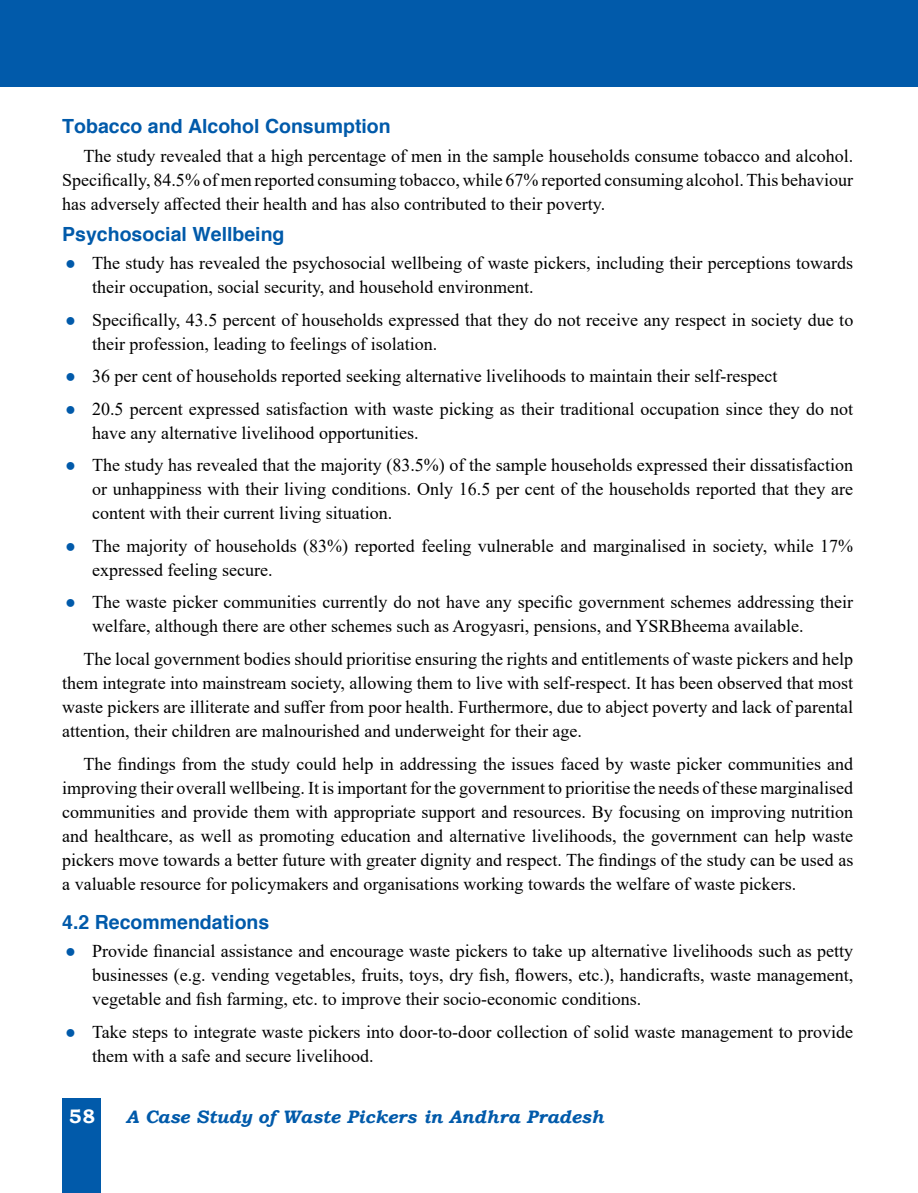
<style>
.page{position:relative;width:918px;height:1193px;background:#fff}
.page>*{position:absolute;margin:0;border:0;box-sizing:border-box;transform-origin:0 0}
.t1{font:700 19.5px "Helvetica";color:#015aaa}
.t2{font:700 19.5px "Bookman Old Style";color:#fff}
.t3{font:18px/24px "Times New Roman";color:#000}
.t4{font:italic 700 18px "Bookman Old Style";color:#015aaa}
.s1{color:#015aaa}
</style>
<div class="page">
<div style="left:0;top:0;width:916px;height:86px;background:#015aaa"></div>
<div style="left:62px;top:1097px;width:38px;height:95px;background:#015aaa"></div>
<hr style="left:916px;top:0;width:1px;height:86px;background:#015aaa">
<p class="t1" style="left:62px;top:114px;width:330px">Tobacco and Alcohol Consumption</p>
<p class="t3" style="left:62px;top:143px;width:792px;text-align:justify;text-indent:21px">The study revealed that a high percentage of men in the sample households consume tobacco and alcohol.<br>Specifically, 84.5% of men reported consuming tobacco, while 67% reported consuming alcohol. This behaviour has adversely affected their health and has also contributed to their poverty.</p>
<p class="t1" style="left:62px;top:221px;width:224px">Psychosocial Wellbeing</p>
<p class="t3" style="left:92px;top:250px;width:762px;text-indent:-27px"><span class="s1">●</span> The study has revealed the psychosocial wellbeing of waste pickers, including their perceptions towards their occupation, social security, and household environment.</p>
<p class="t3" style="left:92px;top:307px;width:762px;text-indent:-27px"><span class="s1">●</span> Specifically, 43.5 percent of households expressed that they do not receive any respect in society due to their profession, leading to feelings of isolation.</p>
<p class="t3" style="left:65px;top:363px;width:713px"><span class="s1">●</span> 36 per cent of households reported seeking alternative livelihoods to maintain their self-respect</p>
<p class="t3" style="left:92px;top:396px;width:762px;text-indent:-27px"><span class="s1">●</span> 20.5 percent expressed satisfaction with waste picking as their traditional occupation since they do not have any alternative livelihood opportunities.</p>
<p class="t3" style="left:92px;top:452px;width:762px;text-align:justify;text-indent:-27px"><span class="s1">●</span> The study has revealed that the majority (83.5%) of the sample households expressed their dissatisfaction or unhappiness with their living conditions. Only 16.5 per cent of the households reported that they are content with their current living situation.</p>
<p class="t3" style="left:92px;top:533px;width:762px;text-indent:-27px"><span class="s1">●</span> The majority of households (83%) reported feeling vulnerable and marginalised in society, while 17% expressed feeling secure.</p>
<p class="t3" style="left:92px;top:589px;width:762px;text-indent:-27px"><span class="s1">●</span> The waste picker communities currently do not have any specific government schemes addressing their welfare, although there are other schemes such as Arogyasri, pensions, and YSRBheema available.</p>
<p class="t3" style="left:62px;top:646px;width:792px;text-align:justify;text-indent:21px">The local government bodies should prioritise ensuring the rights and entitlements of waste pickers and help them integrate into mainstream society, allowing them to live with self-respect. It has been observed that most waste pickers are illiterate and suffer from poor health. Furthermore, due to abject poverty and lack of parental attention, their children are malnourished and underweight for their age.</p>
<p class="t3" style="left:62px;top:750px;width:792px;text-align:justify;text-indent:21px">The findings from the study could help in addressing the issues faced by waste picker communities and improving their overall wellbeing. It is important for the government to prioritise the needs of these marginalised communities and provide them with appropriate support and resources. By focusing on improving nutrition and healthcare, as well as promoting education and alternative livelihoods, the government can help waste pickers move towards a better future with greater dignity and respect. The findings of the study can be used as a valuable resource for policymakers and organisations working towards the welfare of waste pickers.</p>
<p class="t1" style="left:62px;top:909px;width:208px">4.2 Recommendations</p>
<p class="t3" style="left:92px;top:938px;width:762px;text-align:justify;text-indent:-27px"><span class="s1">●</span> Provide financial assistance and encourage waste pickers to take up alternative livelihoods such as petty businesses (e.g. vending vegetables, fruits, toys, dry fish, flowers, etc.), handicrafts, waste management, vegetable and fish farming, etc. to improve their socio-economic conditions.</p>
<p class="t3" style="left:92px;top:1019px;width:762px;text-indent:-27px"><span class="s1">●</span> Take steps to integrate waste pickers into door-to-door collection of solid waste management to provide them with a safe and secure livelihood.</p>
<p class="t2" style="left:69px;top:1101px;width:28px">58</p>
<p class="t4" style="left:126px;top:1103px;width:479px">A Case Study of Waste Pickers in Andhra Pradesh</p>
</div>
